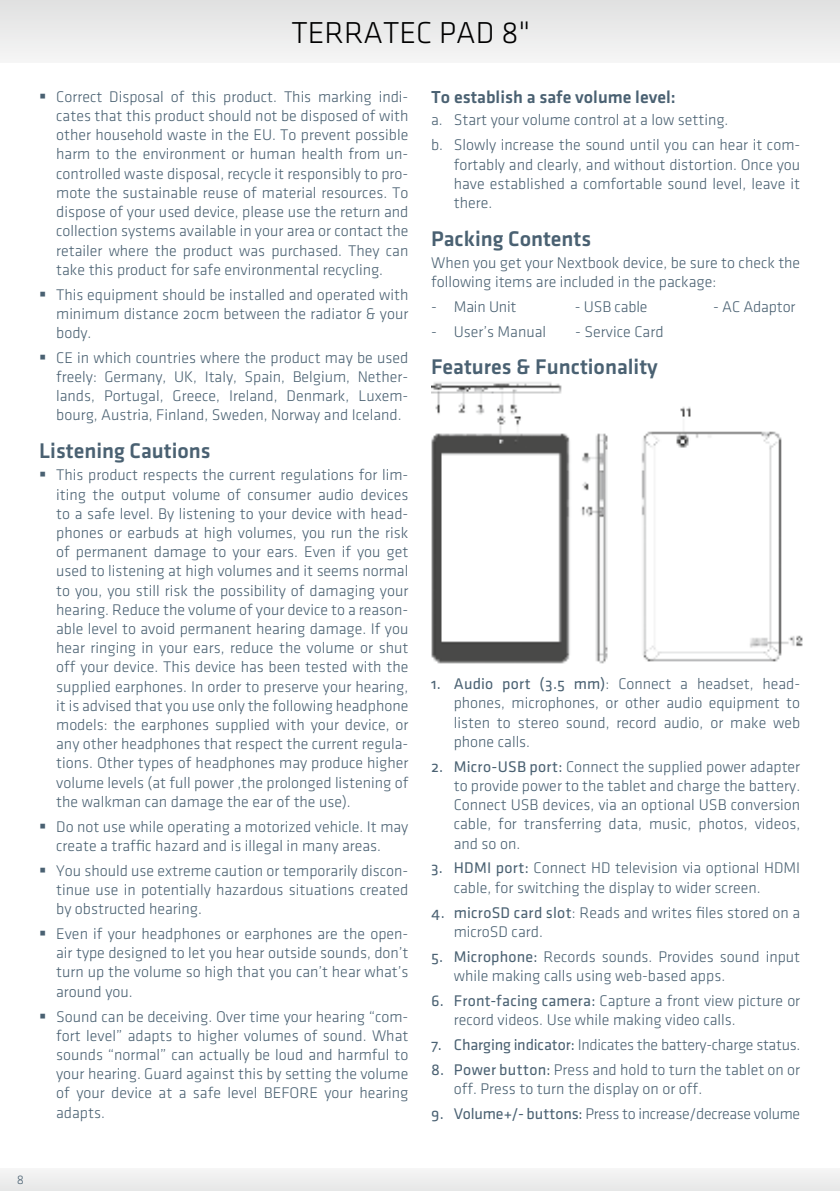
<style>
.page{position:relative;width:840px;height:1191px;background:#fff}
.page>*{position:absolute;margin:0;border:0;box-sizing:border-box;transform-origin:0 0}
.t1{font:31.4px "Klavika Light OSF";color:#000}
.t2{font:500 22px "Klavika";color:#4a6172}
.t3{font:500 18px "Klavika";color:#4a6172}
.t4{font:16px/19.2px "Klavika Light OSF";color:#4a6172;text-align:justify}
.t5{font:16px "Klavika Light OSF";letter-spacing:-.02em;color:#4a6172}
.t6{font:12.8px "Klavika Light OSF";color:#4a6172}
.s1{font-family:"Klavika Regular OSF"}
</style>
<div class="page">
<div style="left:0;top:1px;width:839px;height:62px;background:#eaebeb"></div>
<div style="left:0;top:1168px;width:839px;height:23px;background:#eee"></div>
<img style="left:431px;top:382px;width:372px;height:282px">
<h1 class="t1" style="left:291px;top:18px;width:240px">TERRATEC PAD 8"</h1>
<p class="t4" style="left:56px;top:88px;width:353px;text-indent:-17px">▪ Correct Disposal of this product. This marking indi&shy;cates that this product should not be disposed of with other household waste in the EU. To prevent possible harm to the environment or human health from un&shy;controlled waste disposal, recycle it responsibly to pro&shy;mote the sustainable reuse of material resources. To dispose of your used device, please use the return and collection systems available in your area or contact the retailer where the product was purchased. They can take this product for safe environmental recycling.</p>
<p class="t4" style="left:56px;top:285px;width:353px;text-indent:-17px">▪ This equipment should be installed and operated with minimum distance 20cm between the radiator &amp; your body.</p>
<p class="t4" style="left:56px;top:348px;width:353px;text-indent:-17px">▪ CE in which countries where the product may be used freely: Germany, UK, Italy, Spain, Belgium, Nether&shy;lands, Portugal, Greece, Ireland, Denmark, Luxem&shy;bourg, Austria, Finland, Sweden, Norway and Iceland.</p>
<h2 class="t2" style="left:39px;top:443px;width:173px">Listening Cautions</h2>
<p class="t4" style="left:56px;top:466px;width:353px;text-indent:-17px">▪ This product respects the current regulations for lim&shy;iting the output volume of consumer audio devices to a safe level. By listening to your device with head&shy;phones or earbuds at high volumes, you run the risk of permanent damage to your ears. Even if you get used to listening at high volumes and it seems normal to you, you still risk the possibility of damaging your hearing. Reduce the volume of your device to a reason&shy;able level to avoid permanent hearing damage. If you hear ringing in your ears, reduce the volume or shut off your device. This device has been tested with the supplied earphones. In order to preserve your hearing, it is advised that you use only the following headphone models: the earphones supplied with your device, or any other headphones that respect the current regula&shy;tions. Other types of headphones may produce higher volume levels (at full power ,the prolonged listening of the walkman can damage the ear of the use).</p>
<p class="t4" style="left:56px;top:817px;width:353px;text-indent:-17px">▪ Do not use while operating a motorized vehicle. It may create a traffic hazard and is illegal in many areas.</p>
<p class="t4" style="left:56px;top:861px;width:353px;text-indent:-17px">▪ You should use extreme caution or temporarily discon&shy;tinue use in potentially hazardous situations created by obstructed hearing.</p>
<p class="t4" style="left:56px;top:924px;width:353px;text-indent:-17px">▪ Even if your headphones or earphones are the open&shy;air type designed to let you hear outside sounds, don’t turn up the volume so high that you can’t hear what’s around you.</p>
<p class="t4" style="left:56px;top:1007px;width:353px;text-indent:-17px">▪ Sound can be deceiving. Over time your hearing “com&shy;fort level” adapts to higher volumes of sound. What sounds “normal” can actually be loud and harmful to your hearing. Guard against this by setting the volume of your device at a safe level BEFORE your hearing adapts.</p>
<p class="t3" style="left:431px;top:91px;width:246px">To establish a safe volume level:</p>
<p class="t4" style="left:431px;top:108px;width:370px;line-height:24.8px">a. Start your volume control at a low setting.<br>b. Slowly increase the sound until you can hear it com-</p>
<p class="t4" style="left:453px;top:155px;width:348px">fortably and clearly, and without distortion. Once you have established a comfortable sound level, leave it there.</p>
<h2 class="t2" style="left:431px;top:230px;width:161px">Packing Contents</h2>
<p class="t4" style="left:431px;top:253px;width:370px">When you get your Nextbook device, be sure to check the following items are included in the package:</p>
<p class="t4" style="left:431px;top:297px;width:87px">- Main Unit</p>
<p class="t4" style="left:574px;top:297px;width:74px">- USB cable</p>
<p class="t4" style="left:712px;top:297px;width:84px">- AC Adaptor</p>
<p class="t4" style="left:431px;top:322px;width:116px">- User’s Manual</p>
<p class="t4" style="left:575px;top:322px;width:90px">- Service Card</p>
<h2 class="t2" style="left:431px;top:359px;width:228px">Features &amp; Functionality</h2>
<p class="t4" style="left:453px;top:675px;width:348px;text-indent:-23px"><span class="s1">1. Audio port (3.5 mm)</span>: Connect a headset, head&shy;phones, microphones, or other audio equipment to listen to stereo sound, record audio, or make web phone calls.</p>
<p class="t4" style="left:453px;top:757px;width:348px;text-indent:-23px"><span class="s1">2. Micro-USB port:</span> Connect the supplied power adapter to provide power to the tablet and charge the battery.<br>Connect USB devices, via an optional USB conversion cable, for transferring data, music, photos, videos, and so on.</p>
<p class="t4" style="left:453px;top:859px;width:348px;text-indent:-23px"><span class="s1">3. HDMI port:</span> Connect HD television via optional HDMI cable, for switching the display to wider screen.</p>
<p class="t4" style="left:453px;top:903px;width:348px;text-indent:-23px"><span class="s1">4. microSD card slot</span>: Reads and writes files stored on a microSD card.</p>
<p class="t4" style="left:453px;top:947px;width:348px;text-indent:-23px"><span class="s1">5. Microphone:</span> Records sounds. Provides sound input while making calls using web-based apps.</p>
<p class="t4" style="left:453px;top:991px;width:348px;text-indent:-23px"><span class="s1">6. Front-facing camera:</span> Capture a front view picture or record videos. Use while making video calls.</p>
<p class="t5" style="left:431px;top:1037px;width:370px"><span class="s1">7. Charging indicator:</span> Indicates the battery-charge status.</p>
<p class="t4" style="left:453px;top:1060px;width:348px;text-indent:-23px"><span class="s1">8. Power button:</span> Press and hold to turn the tablet on or off. Press to turn the display on or off.</p>
<p class="t5" style="left:431px;top:1106px;width:370px"><span class="s1">9. Volume+/- buttons:</span> Press to increase/decrease volume</p>
<p class="t6" style="left:17px;top:1173px;width:9px">8</p>
</div>
